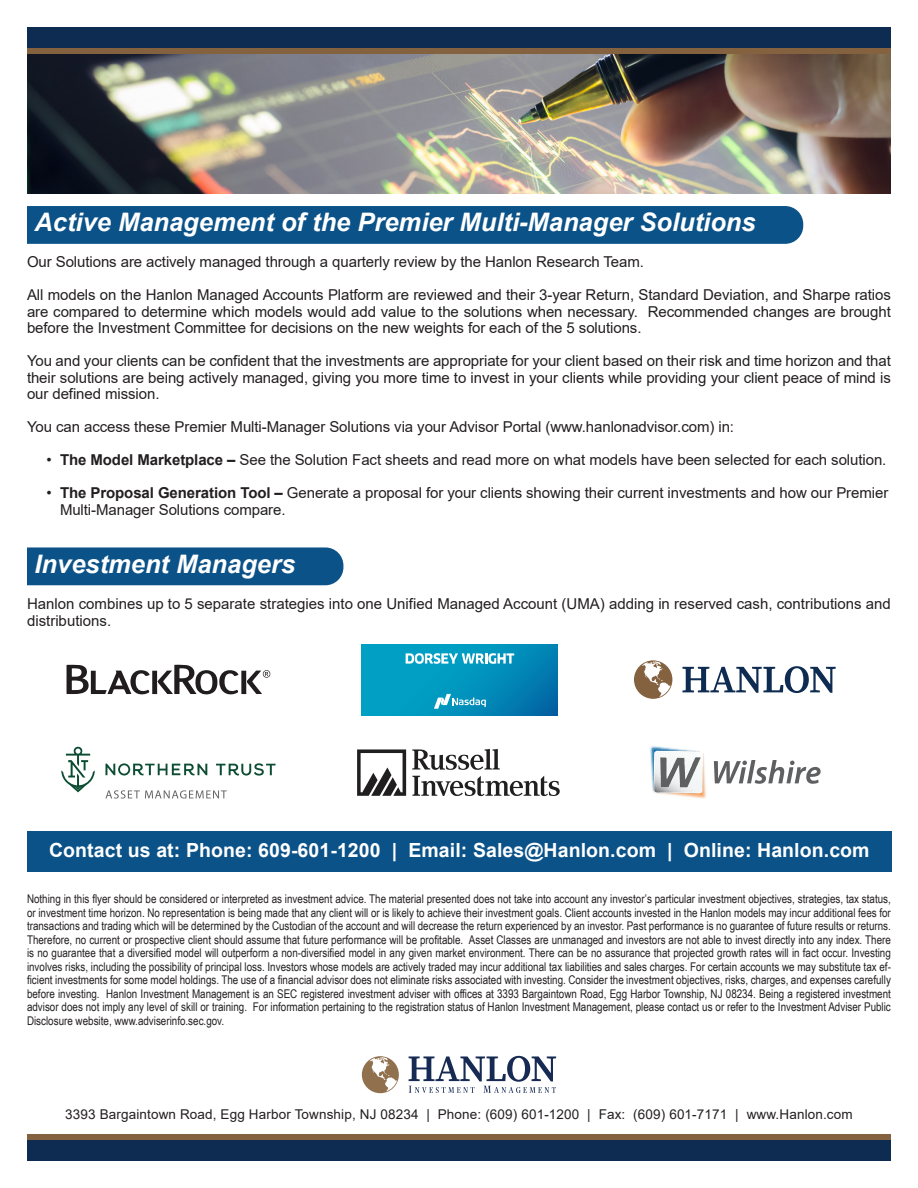
<style>
.page{position:relative;width:918px;height:1188px;background:#fff}
.page>*{position:absolute;margin:0;border:0;box-sizing:border-box;transform-origin:0 0}
.t1{font:italic 700 25.5px "Arial";color:#fff}
.t2{font:700 19.5px "Arial";letter-spacing:.005em;color:#fff}
.t3{font:15px/16.5px "Arial";letter-spacing:-.005em;color:#231f20}
.t4{font:13.5px "Arial";letter-spacing:.01em;color:#231f20}
.t5{font:12px/13.5px "Arial Narrow";color:#231f20;text-align:justify}
.s1{font-weight:700}
</style>
<div class="page">
<div style="left:27px;top:1134px;width:864px;height:7px;background:#84613f"></div>
<div style="left:27px;top:1141px;width:864px;height:20px;background:#0e2b51"></div>
<div style="left:27px;top:47px;width:864px;height:7px;background:#84613f"></div>
<div style="left:27px;top:27px;width:864px;height:20px;background:#0e2b51"></div>
<div style="left:362px;top:1056px;width:37px;height:37px;background:#91704e;border-radius:50%"></div>
<svg style="left:370px;top:1057px;width:27px;height:34px"></svg>
<svg style="left:409px;top:1056px;width:147px;height:37px"></svg>
<div style="left:27px;top:547px;width:316px;height:38px;background:#0b5288"></div>
<div style="left:27px;top:206px;width:776px;height:38px;background:#0b5288"></div>
<div style="left:27px;top:831px;width:865px;height:40px;background:#0b5288"></div>
<img style="left:27px;top:54px;width:864px;height:140px">
<svg style="left:361px;top:644px;width:196px;height:71px"></svg>
<svg style="left:406px;top:653px;width:108px;height:11px"></svg>
<svg style="left:434px;top:694px;width:52px;height:15px"></svg>
<svg style="left:67px;top:665px;width:203px;height:29px"></svg>
<svg style="left:682px;top:666px;width:154px;height:27px"></svg>
<div style="left:634px;top:660px;width:38px;height:39px;background:#84613f;border-radius:50%"></div>
<svg style="left:642px;top:661px;width:28px;height:36px"></svg>
<svg style="left:714px;top:760px;width:107px;height:24px"></svg>
<svg style="left:650px;top:746px;width:56px;height:53px"></svg>
<svg style="left:357px;top:749px;width:49px;height:47px"></svg>
<svg style="left:412px;top:749px;width:88px;height:21px"></svg>
<svg style="left:412px;top:776px;width:148px;height:20px"></svg>
<svg style="left:216px;top:763px;width:60px;height:13px"></svg>
<svg style="left:105px;top:763px;width:102px;height:13px"></svg>
<svg style="left:61px;top:746px;width:34px;height:46px"></svg>
<svg style="left:105px;top:790px;width:122px;height:9px"></svg>
<p class="t1" style="left:34px;top:205px;width:723px">Active Management of the Premier Multi-Manager Solutions</p>
<p class="t3" style="left:27px;top:254px;width:618px">Our Solutions are actively managed through a quarterly review by the Hanlon Research Team.</p>
<p class="t3" style="left:27px;top:287px;width:865px;text-align:justify">All models on the Hanlon Managed Accounts Platform are reviewed and their 3-year Return, Standard Deviation, and Sharpe ratios are compared to determine which models would add value to the solutions when necessary. Recommended changes are brought before the Investment Committee for decisions on the new weights for each of the 5 solutions.</p>
<p class="t3" style="left:27px;top:353px;width:865px;text-align:justify">You and your clients can be confident that the investments are appropriate for your client based on their risk and time horizon and that their solutions are being actively managed, giving you more time to invest in your clients while providing your client peace of mind is our defined mission.</p>
<p class="t3" style="left:27px;top:419px;width:709px">You can access these Premier Multi-Manager Solutions via your Advisor Portal (www.hanlonadvisor.com) in:</p>
<p class="t3" style="left:46px;top:452px;width:841px">• <span class="s1">The Model Marketplace –</span> See the Solution Fact sheets and read more on what models have been selected for each solution.</p>
<p class="t3" style="left:60px;top:485px;width:830px;text-indent:-14px">• <span class="s1">The Proposal Generation Tool –</span> Generate a proposal for your clients showing their current investments and how our Premier<br>Multi-Manager Solutions compare.</p>
<p class="t1" style="left:34px;top:547px;width:262px">Investment Managers</p>
<p class="t3" style="left:27px;top:596px;width:866px">Hanlon combines up to 5 separate strategies into one Unified Managed Account (UMA) adding in reserved cash, contributions and distributions.</p>
<p class="t2" style="left:49px;top:836px;width:822px">Contact us at: Phone: 609-601-1200 | Email: Sales@Hanlon.com | Online: Hanlon.com</p>
<p class="t5" style="left:27px;top:892px;width:866px">Nothing in this flyer should be considered or interpreted as investment advice. The material presented does not take into account any investor’s particular investment objectives, strategies, tax status, or investment time horizon. No representation is being made that any client will or is likely to achieve their investment goals. Client accounts invested in the Hanlon models may incur additional fees for transactions and trading which will be determined by the Custodian of the account and will decrease the return experienced by an investor. Past performance is no guarantee of future results or returns.<br>Therefore, no current or prospective client should assume that future performance will be profitable. Asset Classes are unmanaged and investors are not able to invest directly into any index. There is no guarantee that a diversified model will outperform a non-diversified model in any given market environment. There can be no assurance that projected growth rates will in fact occur. Investing involves risks, including the possibility of principal loss. Investors whose models are actively traded may incur additional tax liabilities and sales charges. For certain accounts we may substitute tax ef&shy;ficient investments for some model holdings. The use of a financial advisor does not eliminate risks associated with investing. Consider the investment objectives, risks, charges, and expenses carefully before investing. Hanlon Investment Management is an SEC registered investment adviser with offices at 3393 Bargaintown Road, Egg Harbor Township, NJ 08234. Being a registered investment advisor does not imply any level of skill or training. For information pertaining to the registration status of Hanlon Investment Management, please contact us or refer to the Investment Adviser Public Disclosure website, www.adviserinfo.sec.gov.</p>
<p class="t4" style="left:65px;top:1105px;width:789px">3393 Bargaintown Road, Egg Harbor Township, NJ 08234 | Phone: (609) 601-1200 | Fax: (609) 601-7171 | www.Hanlon.com</p>
</div>
